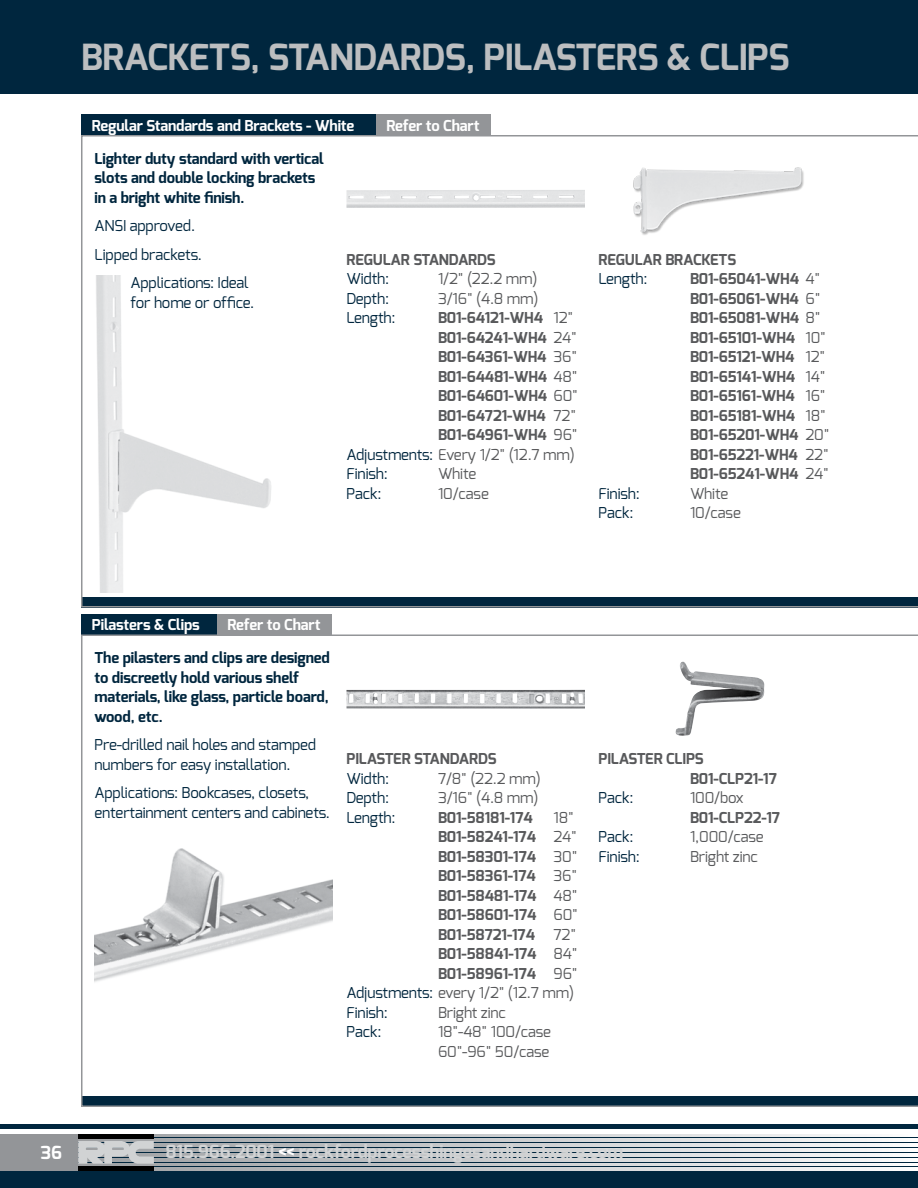
<style>
.page{position:relative;width:918px;height:1188px;background:#fff}
.page>*{position:absolute;margin:0;border:0;box-sizing:border-box;transform-origin:0 0}
.t1{font:700 36px "Exo";letter-spacing:-.01em;color:#bcbec0}
.t2{font:700 18px "Exo";letter-spacing:-.01em;color:#d1d3d4}
.t3{font:700 18px "Exo";color:#fff}
.t4{font:700 15px/19.5px "Exo";letter-spacing:-.01em;color:#58595b}
.t5{font:15px/19.5px "Exo";letter-spacing:-.01em;color:#00263e}
.t6{font:15px/19.5px "Exo";letter-spacing:-.01em;color:#58595b}
.t7{font:700 15px/19.5px "Exo";letter-spacing:-.01em;color:#00263e}
.t8{font:700 15px "Exo";letter-spacing:-.01em;color:#fff}
.s1{font-weight:400}
.s2{color:#00263e}
.s3{color:#fff}
</style>
<div class="page">
<svg style="left:0;top:1137px;width:918px;height:51px;background:#2e4c5f"></svg>
<svg style="left:154px;top:1134px;width:699px;height:3px;background:#cccdcf"></svg>
<svg style="left:78px;top:1139px;width:840px;height:3px;background:#cdced0"></svg>
<svg style="left:154px;top:1144px;width:764px;height:2px"></svg>
<svg style="left:154px;top:1149px;width:764px;height:2px"></svg>
<svg style="left:78px;top:1163px;width:840px;height:3px;background:#cdced0"></svg>
<svg style="left:154px;top:1168px;width:764px;height:3px"></svg>
<svg style="left:154px;top:1153px;width:764px;height:3px"></svg>
<svg style="left:154px;top:1158px;width:764px;height:3px"></svg>
<svg style="left:78px;top:1141px;width:76px;height:23px;background:#bcc0c3"></svg>
<div style="left:78px;top:1134px;width:76px;height:5px;background:#000"></div>
<div style="left:78px;top:1166px;width:76px;height:5px;background:#000"></div>
<div style="left:0;top:1134px;width:78px;height:37px;background:#939598"></div>
<div style="left:0;top:1124px;width:918px;height:5px;background:#00263e"></div>
<div style="left:0;top:0;width:918px;height:94px;background:#00263e"></div>
<img style="left:96px;top:275px;width:175px;height:317px">
<img style="left:94px;top:848px;width:238px;height:134px">
<div style="left:81px;top:614px;width:236px;height:20px;background:#00263e"></div>
<div style="left:218px;top:614px;width:114px;height:20px;background:#939598"></div>
<div style="left:81px;top:597px;width:837px;height:11px;background:#00263e"></div>
<div style="left:81px;top:115px;width:317px;height:20px;background:#00263e"></div>
<div style="left:376px;top:115px;width:115px;height:20px;background:#939598"></div>
<div style="left:81px;top:1097px;width:837px;height:10px;background:#00263e"></div>
<img style="left:346px;top:190px;width:239px;height:18px">
<img style="left:633px;top:167px;width:171px;height:68px">
<img style="left:346px;top:690px;width:239px;height:19px">
<img style="left:675px;top:662px;width:89px;height:74px">
<h1 class="t1" style="left:81px;top:34px;width:710px">BRACKETS, STANDARDS, PILASTERS &amp; CLIPS</h1>
<p class="t8" style="left:92px;top:116px;width:264px">Regular Standards and Brackets - White</p>
<p class="t8" style="left:386px;top:116px;width:94px">Refer to Chart</p>
<p class="t7" style="left:95px;top:148px;width:231px">Lighter duty standard with vertical slots and double locking brackets in a bright white finish.</p>
<p class="t5" style="left:95px;top:216px;width:102px">ANSI approved.</p>
<p class="t5" style="left:95px;top:244px;width:109px">Lipped brackets.</p>
<p class="t5" style="left:131px;top:273px;width:120px">Applications: Ideal</p>
<p class="t5" style="left:131px;top:292px;width:125px">for home or office.</p>
<p class="t4" style="left:347px;top:250px;width:151px">REGULAR STANDARDS</p>
<p class="t5" style="left:347px;top:269px;width:44px">Width:</p>
<p class="t6" style="left:438px;top:269px;width:101px">1/2" (22.2 mm)</p>
<p class="t5" style="left:347px;top:289px;width:44px">Depth:</p>
<p class="t6" style="left:438px;top:289px;width:102px">3/16" (4.8 mm)</p>
<p class="t5" style="left:347px;top:308px;width:51px">Length:</p>
<p class="t4" style="left:438px;top:308px;width:137px">B01-64121-WH4 <span class="s1">12"</span></p>
<p class="t4" style="left:438px;top:328px;width:140px">B01-64241-WH4 <span class="s1">24"</span></p>
<p class="t4" style="left:438px;top:347px;width:141px">B01-64361-WH4 <span class="s1">36"</span></p>
<p class="t4" style="left:438px;top:367px;width:141px">B01-64481-WH4 <span class="s1">48"</span></p>
<p class="t4" style="left:438px;top:386px;width:141px">B01-64601-WH4 <span class="s1">60"</span></p>
<p class="t4" style="left:438px;top:406px;width:140px">B01-64721-WH4 <span class="s1">72"</span></p>
<p class="t4" style="left:438px;top:425px;width:141px">B01-64961-WH4 <span class="s1">96"</span></p>
<p class="t6" style="left:347px;top:445px;width:230px"><span class="s2">Adjustments:</span> Every 1/2" (12.7 mm)</p>
<p class="t5" style="left:347px;top:464px;width:43px">Finish:</p>
<p class="t6" style="left:438px;top:464px;width:40px">White</p>
<p class="t5" style="left:347px;top:484px;width:36px">Pack:</p>
<p class="t6" style="left:438px;top:484px;width:52px">10/case</p>
<p class="t4" style="left:599px;top:250px;width:139px">REGULAR BRACKETS</p>
<p class="t5" style="left:599px;top:269px;width:51px">Length:</p>
<p class="t4" style="left:690px;top:269px;width:141px">B01-65041-WH4 <span class="s1">4"<br></span>B01-65061-WH4 <span class="s1">6"<br></span>B01-65081-WH4 <span class="s1">8"<br></span>B01-65101-WH4 <span class="s1">10"<br></span>B01-65121-WH4 <span class="s1">12"<br></span>B01-65141-WH4 <span class="s1">14"<br></span>B01-65161-WH4 <span class="s1">16"<br></span>B01-65181-WH4 <span class="s1">18"<br></span>B01-65201-WH4 <span class="s1">20"<br></span>B01-65221-WH4 <span class="s1">22"<br></span>B01-65241-WH4 <span class="s1">24"</span></p>
<p class="t5" style="left:599px;top:484px;width:43px">Finish:</p>
<p class="t6" style="left:690px;top:484px;width:40px">White</p>
<p class="t5" style="left:599px;top:503px;width:36px">Pack:</p>
<p class="t6" style="left:690px;top:503px;width:52px">10/case</p>
<p class="t8" style="left:92px;top:615px;width:109px">Pilasters &amp; Clips</p>
<p class="t8" style="left:227px;top:615px;width:94px">Refer to Chart</p>
<p class="t7" style="left:95px;top:648px;width:237px">The pilasters and clips are designed to discreetly hold various shelf materials, like glass, particle board, wood, etc.</p>
<p class="t5" style="left:95px;top:735px;width:223px">Pre-drilled nail holes and stamped numbers for easy installation.</p>
<p class="t5" style="left:95px;top:783px;width:237px">Applications: Bookcases, closets, entertainment centers and cabinets.</p>
<p class="t4" style="left:347px;top:749px;width:152px">PILASTER STANDARDS</p>
<p class="t5" style="left:347px;top:769px;width:44px">Width:</p>
<p class="t6" style="left:438px;top:769px;width:104px">7/8" (22.2 mm)</p>
<p class="t5" style="left:347px;top:788px;width:44px">Depth:</p>
<p class="t6" style="left:438px;top:788px;width:102px">3/16" (4.8 mm)</p>
<p class="t5" style="left:347px;top:808px;width:51px">Length:</p>
<p class="t4" style="left:438px;top:808px;width:96px">B01-58181-174</p>
<p class="t6" style="left:554px;top:808px;width:22px">18"</p>
<p class="t4" style="left:438px;top:827px;width:140px">B01-58241-174 <span class="s1">24"</span></p>
<p class="t4" style="left:438px;top:847px;width:141px">B01-58301-174 <span class="s1">30"</span></p>
<p class="t4" style="left:438px;top:866px;width:141px">B01-58361-174 <span class="s1">36"</span></p>
<p class="t4" style="left:438px;top:886px;width:141px">B01-58481-174 <span class="s1">48"</span></p>
<p class="t4" style="left:438px;top:905px;width:141px">B01-58601-174 <span class="s1">60"</span></p>
<p class="t4" style="left:438px;top:925px;width:140px">B01-58721-174 <span class="s1">72"</span></p>
<p class="t4" style="left:438px;top:944px;width:141px">B01-58841-174 <span class="s1">84"</span></p>
<p class="t4" style="left:438px;top:964px;width:141px">B01-58961-174 <span class="s1">96"</span></p>
<p class="t6" style="left:347px;top:983px;width:229px"><span class="s2">Adjustments:</span> every 1/2" (12.7 mm)</p>
<p class="t5" style="left:347px;top:1003px;width:43px">Finish:</p>
<p class="t6" style="left:438px;top:1003px;width:69px">Bright zinc</p>
<p class="t5" style="left:347px;top:1022px;width:36px">Pack:</p>
<p class="t6" style="left:438px;top:1022px;width:115px">18"-48" 100/case<br>60"-96" 50/case</p>
<p class="t4" style="left:690px;top:749px;width:88px;text-indent:-91px">PILASTER CLIPS<br>B01-CLP21-17</p>
<p class="t5" style="left:599px;top:788px;width:36px">Pack:</p>
<p class="t6" style="left:690px;top:788px;width:55px">100/box</p>
<p class="t4" style="left:690px;top:808px;width:92px">B01-CLP22-17</p>
<p class="t5" style="left:599px;top:827px;width:36px">Pack:</p>
<p class="t6" style="left:690px;top:827px;width:75px">1,000/case</p>
<p class="t5" style="left:599px;top:847px;width:43px">Finish:</p>
<p class="t6" style="left:690px;top:847px;width:69px">Bright zinc</p>
<p class="t3" style="left:41px;top:1141px;width:23px">36</p>
<p class="t2" style="left:166px;top:1140px;width:459px">815.966.2001 <span class="s3">&lt;&lt;</span> rockfordprocesshingesandhardware.com</p>
</div>
